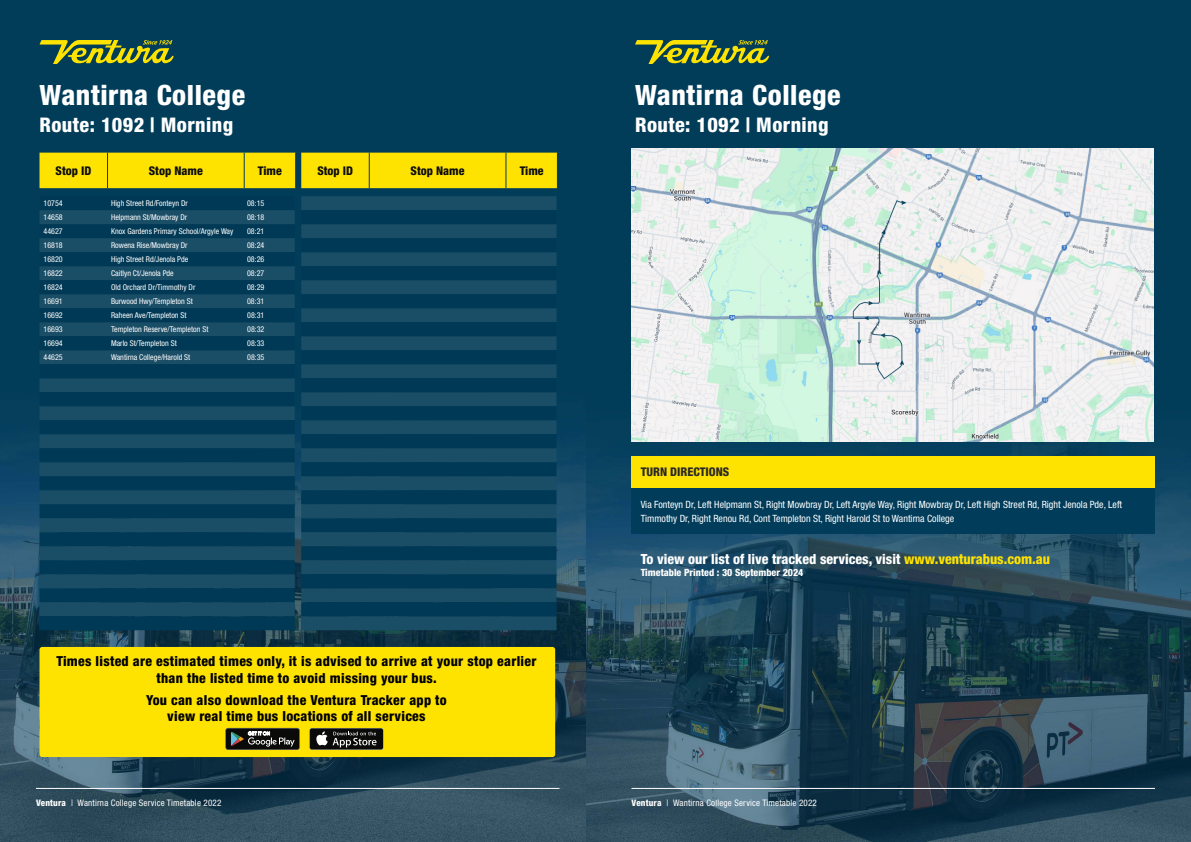
<style>
.page{position:relative;width:1191px;height:842px;background:#fff}
.page>*{position:absolute;margin:0;border:0;box-sizing:border-box;transform-origin:0 0}
.t1{font:800 condensed 28px "Helvetica Neue LT Std";letter-spacing:.02em;color:#fff}
.t2{font:800 condensed 20.2px "Helvetica Neue LT Std";letter-spacing:.02em;color:#fff}
.t3{font:800 condensed 14px "Helvetica Neue LT Std";color:#fff}
.t4{font:800 condensed 13.8px/16.6px "Helvetica Neue LT Std";letter-spacing:.02em;color:#000;text-align:center}
.t5{font:800 condensed 12px "Helvetica Neue LT Std";color:#0d0d0d}
.t6{font:800 condensed 12px "Helvetica Neue LT Std";color:#292829}
.t7{font:condensed 10px/14px "Helvetica Neue LT Std";color:#fff}
.t8{font:800 condensed 10px "Helvetica Neue LT Std";color:#fff}
.t9{font:condensed 9px "Helvetica Neue LT Std";letter-spacing:.02em;color:#fff}
.t10{font:condensed 8px "Helvetica Neue LT Std";color:#fff}
.s1{font-weight:800}
.s2{color:#fee200}
</style>
<div class="page">
<img style="left:0;top:0;width:587px;height:842px">
<hr style="left:36px;top:788px;width:523px;height:1px;background:#fff">
<svg style="left:40px;top:40px;width:134px;height:24px;background:#6f8531"></svg>
<div style="left:40px;top:153px;width:517px;height:35px;background:#fee200"></div>
<hr style="left:369px;top:153px;width:1px;height:35px;background:#013d5b">
<hr style="left:505px;top:153px;width:1px;height:35px;background:#013d5b">
<hr style="left:557px;top:153px;width:1px;height:35px;background:#013d5b">
<svg style="left:40px;top:196px;width:255px;height:42px;background:#083f5a"></svg>
<div style="left:40px;top:238px;width:255px;height:378px;background:#1a4d66"></div>
<svg style="left:40px;top:252px;width:255px;height:322px;background:#0c425c"></svg>
<div style="left:40px;top:588px;width:255px;height:14px;background:#003955"></div>
<div style="left:40px;top:616px;width:255px;height:14px;background:#003955"></div>
<div style="left:301px;top:196px;width:255px;height:434px;background:#1a4d66"></div>
<svg style="left:301px;top:210px;width:255px;height:56px;background:#0c425d"></svg>
<svg style="left:301px;top:266px;width:255px;height:322px;background:#0c425c"></svg>
<div style="left:301px;top:602px;width:255px;height:14px;background:#003955"></div>
<div style="left:39px;top:647px;width:516px;height:110px;background:#fee200;border-radius:3px"></div>
<svg style="left:225px;top:728px;width:75px;height:22px;background:#383a36"></svg>
<div style="left:309px;top:728px;width:74px;height:22px;background:#363735;border-radius:3px"></div>
<div style="left:310px;top:728px;width:73px;height:21px;background:#0a0b09;border-radius:2px"></div>
<svg style="left:316px;top:731px;width:60px;height:16px"></svg>
<img style="left:587px;top:0;width:604px;height:842px">
<hr style="left:631px;top:788px;width:524px;height:1px;background:#fff">
<div style="left:631px;top:456px;width:523px;height:32px;background:#fee200"></div>
<div style="left:631px;top:488px;width:523px;height:46px;background:#013d5b"></div>
<svg style="left:635px;top:40px;width:134px;height:24px;background:#6f8531"></svg>
<img style="left:632px;top:149px;width:521px;height:293px">
<h1 class="t1" style="left:40px;top:77px;width:207px">Wantirna College</h1>
<h2 class="t2" style="left:40px;top:112px;width:195px">Route: 1092 | Morning</h2>
<h3 class="t5" style="left:56px;top:163px;width:37px">Stop ID</h3>
<h3 class="t5" style="left:149px;top:163px;width:56px">Stop Name</h3>
<h3 class="t5" style="left:258px;top:163px;width:25px">Time</h3>
<h3 class="t5" style="left:317px;top:163px;width:37px">Stop ID</h3>
<h3 class="t5" style="left:410px;top:163px;width:56px">Stop Name</h3>
<h3 class="t5" style="left:520px;top:163px;width:25px">Time</h3>
<p class="t10" style="left:44px;top:199px;width:21px">10754</p>
<p class="t10" style="left:111px;top:199px;width:78px">High Street Rd/Fonteyn Dr</p>
<p class="t10" style="left:247px;top:199px;width:19px">08:15</p>
<p class="t10" style="left:44px;top:213px;width:21px">14658</p>
<p class="t10" style="left:111px;top:213px;width:78px">Helpmann St/Mowbray Dr</p>
<p class="t10" style="left:247px;top:213px;width:19px">08:18</p>
<p class="t10" style="left:44px;top:227px;width:21px">44627</p>
<p class="t10" style="left:111px;top:227px;width:124px">Knox Gardens Primary School/Argyle Way</p>
<p class="t10" style="left:247px;top:227px;width:19px">08:21</p>
<p class="t10" style="left:44px;top:241px;width:21px">16818</p>
<p class="t10" style="left:111px;top:241px;width:78px">Rowena Rise/Mowbray Dr</p>
<p class="t10" style="left:247px;top:241px;width:19px">08:24</p>
<p class="t10" style="left:44px;top:255px;width:21px">16820</p>
<p class="t10" style="left:111px;top:255px;width:79px">High Street Rd/Jenola Pde</p>
<p class="t10" style="left:247px;top:255px;width:19px">08:26</p>
<p class="t10" style="left:44px;top:269px;width:21px">16822</p>
<p class="t10" style="left:111px;top:269px;width:64px">Caitlyn Ct/Jenola Pde</p>
<p class="t10" style="left:247px;top:269px;width:19px">08:27</p>
<p class="t10" style="left:44px;top:283px;width:21px">16824</p>
<p class="t10" style="left:111px;top:283px;width:86px">Old Orchard Dr/Timmothy Dr</p>
<p class="t10" style="left:247px;top:283px;width:19px">08:29</p>
<p class="t10" style="left:44px;top:297px;width:21px">16691</p>
<p class="t10" style="left:111px;top:297px;width:83px">Burwood Hwy/Templeton St</p>
<p class="t10" style="left:247px;top:297px;width:19px">08:31</p>
<p class="t10" style="left:44px;top:311px;width:21px">16692</p>
<p class="t10" style="left:111px;top:311px;width:77px">Raheen Ave/Templeton St</p>
<p class="t10" style="left:247px;top:311px;width:19px">08:31</p>
<p class="t10" style="left:44px;top:325px;width:21px">16693</p>
<p class="t10" style="left:111px;top:325px;width:99px">Templeton Reserve/Templeton St</p>
<p class="t10" style="left:247px;top:325px;width:19px">08:32</p>
<p class="t10" style="left:44px;top:339px;width:21px">16694</p>
<p class="t10" style="left:111px;top:339px;width:67px">Marlo St/Templeton St</p>
<p class="t10" style="left:247px;top:339px;width:19px">08:33</p>
<p class="t10" style="left:44px;top:353px;width:21px">44625</p>
<p class="t10" style="left:111px;top:353px;width:81px">Wantirna College/Harold St</p>
<p class="t10" style="left:247px;top:353px;width:19px">08:35</p>
<h3 class="t4" style="left:56px;top:653px;width:481px">Times listed are estimated times only, it is advised to arrive at your stop earlier than the listed time to avoid missing your bus.</h3>
<h3 class="t4" style="left:146px;top:691px;width:302px">You can also download the Ventura Tracker app to view real time bus locations of all services</h3>
<p class="t9" style="left:36px;top:798px;width:187px"><span class="s1">Ventura</span> | Wantirna College Service Timetable 2022</p>
<h1 class="t1" style="left:635px;top:77px;width:207px">Wantirna College</h1>
<h2 class="t2" style="left:635px;top:112px;width:195px">Route: 1092 | Morning</h2>
<h3 class="t6" style="left:640px;top:465px;width:90px">TURN DIRECTIONS</h3>
<p class="t7" style="left:640px;top:497px;width:483px">Via Fonteyn Dr, Left Helpmann St, Right Mowbray Dr, Left Argyle Way, Right Mowbray Dr, Left High Street Rd, Right Jenola Pde, Left<br>Timmothy Dr, Right Renou Rd, Cont Templeton St, Right Harold St to Wantirna College</p>
<h3 class="t3" style="left:640px;top:551px;width:411px">To view our list of live tracked services, visit <span class="s2">www.venturabus.com.au</span></h3>
<p class="t8" style="left:640px;top:567px;width:164px">Timetable Printed : 30 September 2024</p>
<p class="t9" style="left:631px;top:798px;width:187px"><span class="s1">Ventura</span> | Wantirna College Service Timetable 2022</p>
</div>
